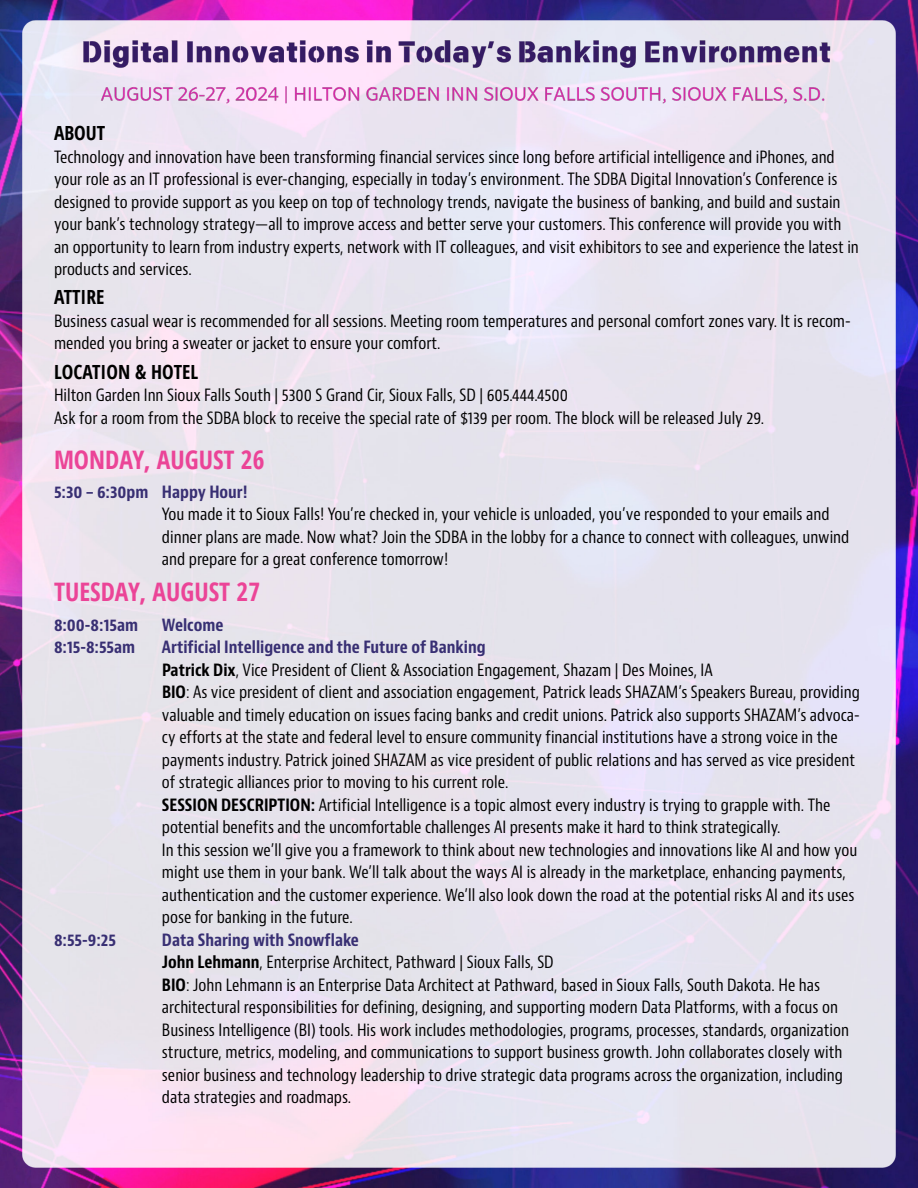
<style>
.page{position:relative;width:918px;height:1188px;background:#fff}
.page>*{position:absolute;margin:0;border:0;box-sizing:border-box;transform-origin:0 0}
.t1{font:700 condensed 25.5px "Open Sans";color:#eb4497}
.t2{font:700 condensed 19.5px "Open Sans";color:#000}
.t3{font:condensed 16.5px/22.5px "Bernino Sans";color:#000}
.t4{font:700 condensed 16.5px "Bernino Sans";color:#382f73}
.s1{font-weight:700;color:#382f73}
.s2{font-weight:700}
</style>
<div class="page">
<img style="left:0;top:0;width:918px;height:1188px">
<img style="left:54px;top:30px;width:810px;height:83px">
<p class="t2" style="left:54px;top:120px;width:53px">ABOUT</p>
<p class="t3" style="left:54px;top:146px;width:806px">Technology and innovation have been transforming financial services since long before artificial intelligence and iPhones, and your role as an IT professional is ever-changing, especially in today’s environment. The SDBA Digital Innovation’s Conference is designed to provide support as you keep on top of technology trends, navigate the business of banking, and build and sustain your bank’s technology strategy—all to improve access and better serve your customers. This conference will provide you with an opportunity to learn from industry experts, network with IT colleagues, and visit exhibitors to see and experience the latest in products and services.</p>
<p class="t2" style="left:54px;top:284px;width:52px">ATTIRE</p>
<p class="t3" style="left:54px;top:310px;width:798px">Business casual wear is recommended for all sessions. Meeting room temperatures and personal comfort zones vary. It is recom&shy;mended you bring a sweater or jacket to ensure your comfort.</p>
<p class="t2" style="left:54px;top:358px;width:146px">LOCATION &amp; HOTEL</p>
<p class="t3" style="left:54px;top:384px;width:712px">Hilton Garden Inn Sioux Falls South | 5300 S Grand Cir, Sioux Falls, SD | 605.444.4500<br>Ask for a room from the SDBA block to receive the special rate of $139 per room. The block will be released July 29.</p>
<h1 class="t1" style="left:54px;top:442px;width:212px">MONDAY, AUGUST 26</h1>
<p class="t4" style="left:54px;top:482px;width:195px">5:30 – 6:30pm Happy Hour!</p>
<p class="t3" style="left:162px;top:504px;width:689px">You made it to Sioux Falls! You’re checked in, your vehicle is unloaded, you’ve responded to your emails and dinner plans are made. Now what? Join the SDBA in the lobby for a chance to connect with colleagues, unwind and prepare for a great conference tomorrow!</p>
<h1 class="t1" style="left:54px;top:574px;width:208px">TUESDAY, AUGUST 27</h1>
<p class="t4" style="left:54px;top:615px;width:86px">8:00-8:15am</p>
<p class="t4" style="left:162px;top:615px;width:63px">Welcome</p>
<p class="t4" style="left:54px;top:637px;width:83px">8:15-8:55am</p>
<p class="t3" style="left:162px;top:636px;width:699px"><span class="s1">Artificial Intelligence and the Future of Banking<br></span><span class="s2">Patrick Dix</span>, Vice President of Client &amp; Association Engagement, Shazam | Des Moines, IA<br><span class="s2">BIO</span>: As vice president of client and association engagement, Patrick leads SHAZAM’s Speakers Bureau, providing valuable and timely education on issues facing banks and credit unions. Patrick also supports SHAZAM’s advoca&shy;cy efforts at the state and federal level to ensure community financial institutions have a strong voice in the payments industry. Patrick joined SHAZAM as vice president of public relations and has served as vice president of strategic alliances prior to moving to his current role.<br><span class="s2">SESSION DESCRIPTION:</span> Artificial Intelligence is a topic almost every industry is trying to grapple with. The potential benefits and the uncomfortable challenges AI presents make it hard to think strategically.<br>In this session we’ll give you a framework to think about new technologies and innovations like AI and how you might use them in your bank. We’ll talk about the ways AI is already in the marketplace, enhancing payments, authentication and the customer experience. We’ll also look down the road at the potential risks AI and its uses pose for banking in the future.</p>
<p class="t4" style="left:54px;top:930px;width:64px">8:55-9:25</p>
<p class="t3" style="left:162px;top:929px;width:689px"><span class="s1">Data Sharing with Snowflake<br></span><span class="s2">John Lehmann</span>, Enterprise Architect, Pathward | Sioux Falls, SD<br><span class="s2">BIO</span>: John Lehmann is an Enterprise Data Architect at Pathward, based in Sioux Falls, South Dakota. He has architectural responsibilities for defining, designing, and supporting modern Data Platforms, with a focus on Business Intelligence (BI) tools. His work includes methodologies, programs, processes, standards, organization structure, metrics, modeling, and communications to support business growth. John collaborates closely with senior business and technology leadership to drive strategic data programs across the organization, including data strategies and roadmaps.</p>
</div>
